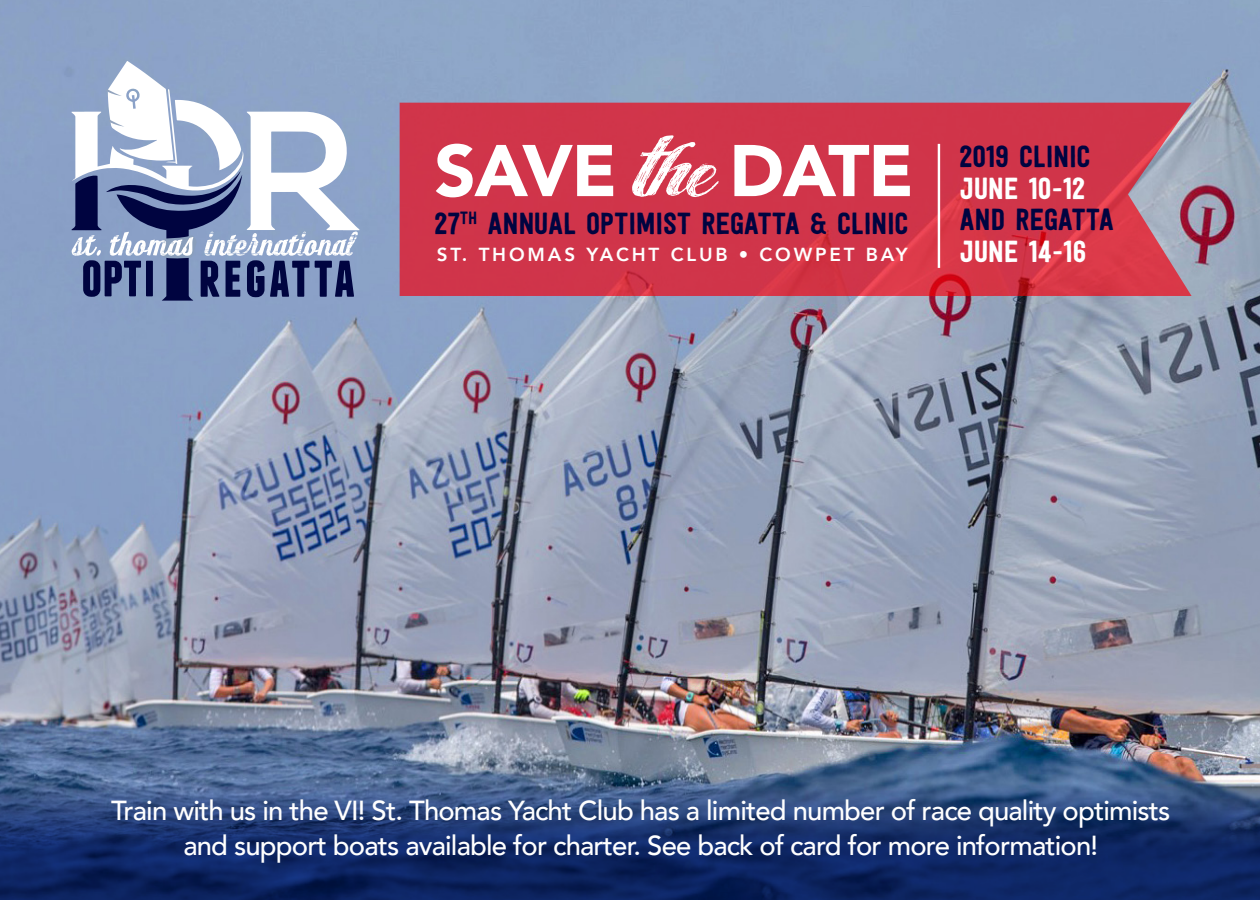
<style>
.page{position:relative;width:1260px;height:900px;background:#fff}
.page>*{position:absolute;margin:0;border:0;box-sizing:border-box;transform-origin:0 0}
.t1{font:30.25px "Festivo Letters No 1";letter-spacing:-.01em;color:#000440}
.t2{font:30.25px "Festivo Letters No 1";letter-spacing:-.01em;color:#fff}
.t3{font:500 27.5px/35px "Avenir";letter-spacing:-.03em;color:#fff;text-align:center}
.t4{font:800 18.75px "Avenir";letter-spacing:.15em;color:#fff}
</style>
<div class="page">
<img style="left:0;top:0;width:1260px;height:783px">
<svg style="left:400px;top:103px;width:792px;height:193px;background:#cf3a4e"></svg>
<svg style="left:70px;top:61px;width:291px;height:240px"></svg>
<svg style="left:436px;top:135px;width:474px;height:62px"></svg>
<hr style="left:938px;top:144px;width:2px;height:124px;background:#fff">
<svg style="left:0;top:783px;width:1260px;height:117px;background:#1c356f"></svg>
<p class="t1" style="left:435px;top:205px;width:476px">27<sup>TH</sup> ANNUAL OPTIMIST REGATTA &amp; CLINIC</p>
<p class="t1" style="left:960px;top:138px;width:132px">2019 CLINIC</p>
<p class="t2" style="left:960px;top:170px;width:127px">JUNE 10-12</p>
<p class="t1" style="left:960px;top:201px;width:156px">AND REGATTA</p>
<p class="t4" style="left:437px;top:240px;width:473px">ST. THOMAS YACHT CLUB • COWPET BAY</p>
<p class="t2" style="left:960px;top:233px;width:128px">JUNE 14-16</p>
<p class="t3" style="left:111px;top:791px;width:1061px">Train with us in the VI! St. Thomas Yacht Club has a limited number of race quality optimists and support boats available for charter. See back of card for more information!</p>
</div>
